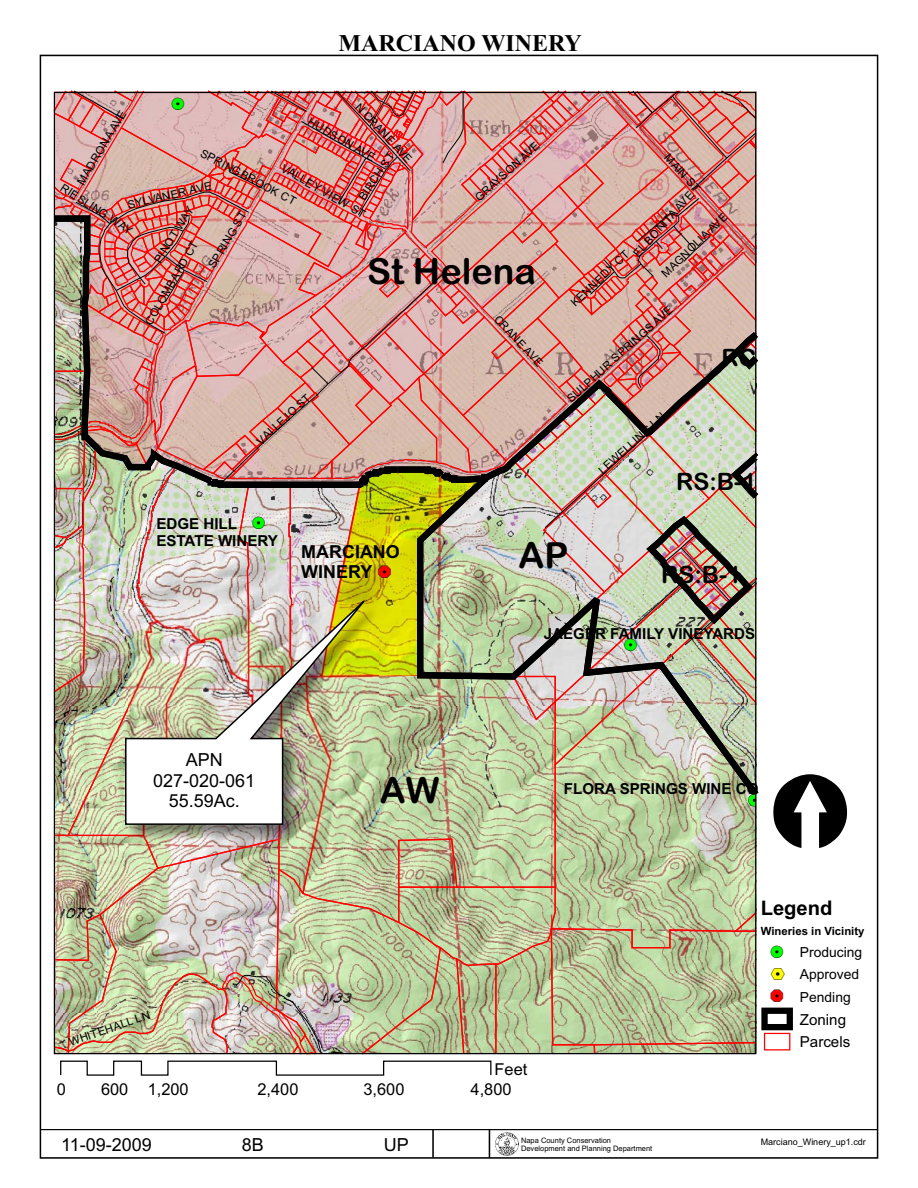
<style>
.page{position:relative;width:918px;height:1188px;background:#fff}
.page>*{position:absolute;margin:0;border:0;box-sizing:border-box;transform-origin:0 0}
.t1{font:92.1px "ESRI North";color:#000}
.t2{font:36px "Arial Rounded MT Bold";color:#000}
.t3{font:700 24px "Times New Roman";color:#000}
.t4{font:24px "Arial Rounded MT Bold";color:#000}
.t5{font:700 20.25px "Arial";color:#000}
.t6{font:18px/20.1px "Arial";color:#000;text-align:center}
.t7{font:700 17.85px/20px "Arial";color:#000}
.t8{font:17.7px "ESRI Default Marker";color:#0f0}
.t9{font:16.35px "Arial";color:#000}
.t10{font:700 15.15px/17px "Arial";color:#000}
.t11{font:15.15px/22.6px "Arial";color:#000}
.t12{font:13.8px/22.6px "Arial";color:#000}
.t13{font:11.4px "Arial";color:#000}
.t14{font:700 11.4px "Arial";color:#000}
.t15{font:9px "Arial";color:#000}
.t16{font:7.5px "Arial";color:#000}
.s1{color:#000}
.s2{font-family:"ESRI Default Marker";font-weight:400;font-size:17.7px;color:#f00}
.s3{font-family:"ESRI Default Marker";font-weight:400;font-size:17.7px}
.s4{font-family:"ESRI Default Marker";font-size:17.7px;color:#0f0}
.s5{font-family:"ESRI Default Marker";font-size:17.7px}
.s6{font-family:"ESRI Default Marker";font-size:20.25px;color:#ff0}
.s7{font-family:"ESRI Default Marker";font-size:20.25px}
.s8{font-family:"ESRI Default Marker";font-size:17.7px;color:#f00}
</style>
<div class="page">
<hr style="left:41px;top:1129px;width:836px;height:1px;background:#000">
<hr style="left:432px;top:1129px;width:2px;height:29px;background:#000">
<svg style="left:489px;top:1130px;width:1px;height:28px"></svg>
<img style="left:495px;top:1133px;width:23px;height:23px">
<img style="left:53px;top:90px;width:740px;height:986px">
<img style="left:128px;top:826px;width:251px;height:14px">
<img style="left:124px;top:585px;width:255px;height:241px">
<h3 class="t3" style="left:339px;top:35px;width:245px">MARCIANO WINERY</h3>
<h3 class="t8" style="left:172px;top:98px;width:14px">!<span class="s1">.</span></h3>
<p class="t13" style="left:361px;top:102px;width:78px;rotate:47deg">N CRANE AVE</p>
<p class="t13" style="left:76px;top:182px;width:86px;rotate:-59deg">MADRONA AVE</p>
<p class="t13" style="left:311px;top:117px;width:77px;rotate:30deg">HUDSON AVE</p>
<p class="t13" style="left:474px;top:196px;width:83px;rotate:-42deg">GRAYSON AVE</p>
<p class="t13" style="left:203px;top:148px;width:108px;rotate:28deg">SPRINGBROOK CT</p>
<p class="t13" style="left:358px;top:196px;width:56px;rotate:-56deg">BIRCH ST</p>
<p class="t13" style="left:284px;top:163px;width:97px;rotate:30deg">VALLEY VIEW ST</p>
<p class="t13" style="left:127px;top:200px;width:87px;rotate:-13deg">SYLVANER AVE</p>
<p class="t13" style="left:153px;top:260px;width:66px;rotate:-58deg">PINOT WAY</p>
<p class="t13" style="left:64px;top:183px;width:85px;rotate:33deg">RIESLING WAY</p>
<p class="t13" style="left:207px;top:265px;width:65px;rotate:-59deg">SPRING ST</p>
<p class="t13" style="left:144px;top:322px;width:95px;rotate:-60deg">COLOMBARD CT</p>
<h2 class="t2" style="left:367px;top:258px;width:170px">St Helena</h2>
<p class="t13" style="left:499px;top:314px;width:67px;rotate:47deg">CRANE AVE</p>
<p class="t13" style="left:256px;top:440px;width:70px;rotate:-43deg">VALLEJO ST</p>
<p class="t13" style="left:670px;top:153px;width:49px;rotate:48deg">MAIN ST</p>
<p class="t13" style="left:632px;top:252px;width:86px;rotate:-48deg">EL BONITA AVE</p>
<p class="t13" style="left:660px;top:272px;width:89px;rotate:-44deg">MAGNOLIA AVE</p>
<p class="t13" style="left:570px;top:301px;width:77px;rotate:-43deg">KENNEDY CT</p>
<p class="t13" style="left:566px;top:397px;width:139px;rotate:-42deg">SULPHUR SPRINGS AVE</p>
<h3 class="t4" style="left:722px;top:349px;width:36px">RC</h3>
<p class="t13" style="left:598px;top:469px;width:87px;rotate:-42deg">LEWELLING LN</p>
<h3 class="t4" style="left:676px;top:472px;width:82px">RS:B-1</h3>
<h3 class="t8" style="left:252px;top:517px;width:14px">!<span class="s1">.</span></h3>
<h3 class="t10" style="left:156px;top:517px;width:123px">EDGE HILL<br>ESTATE WINERY</h3>
<h3 class="t7" style="left:301px;top:544px;width:100px">MARCIANO<br>WINERY <span class="s2">&amp;</span><span class="s3">3</span></h3>
<h3 class="t6" style="left:153px;top:752px;width:104px">APN<br>027-020-061<br>55.59Ac.</h3>
<h2 class="t2" style="left:380px;top:776px;width:61px">AW</h2>
<p class="t13" style="left:68px;top:1038px;width:87px;rotate:-19deg">WHITEHALL LN</p>
<h2 class="t2" style="left:519px;top:542px;width:51px">AP</h2>
<h3 class="t4" style="left:661px;top:566px;width:82px">RS:B-1</h3>
<h3 class="t10" style="left:544px;top:626px;width:213px">JAEGER FAMILY VINEYARDS</h3>
<h3 class="t8" style="left:625px;top:639px;width:14px">!<span class="s1">.</span></h3>
<h3 class="t10" style="left:564px;top:781px;width:196px">FLORA SPRINGS WINE CO</h3>
<h1 class="t1" style="left:773px;top:766px;width:75px">[</h1>
<h3 class="t9" style="left:495px;top:1063px;width:34px">Feet</h3>
<h3 class="t5" style="left:761px;top:900px;width:73px">Legend</h3>
<p class="t14" style="left:761px;top:927px;width:105px">Wineries in Vicinity</p>
<p class="t12" style="left:771px;top:942px;width:93px"><span class="s4">!</span><span class="s5">.</span> Producing <span class="s6">%</span><span class="s7">2</span> Approved <span class="s8">&amp;</span><span class="s5">3</span> Pending</p>
<h3 class="t11" style="left:800px;top:1009px;width:52px">Zoning<br>Parcels</h3>
<h3 class="t9" style="left:57px;top:1083px;width:11px">0</h3>
<h3 class="t9" style="left:148px;top:1083px;width:43px">1,200</h3>
<h3 class="t9" style="left:257px;top:1083px;width:43px">2,400</h3>
<h3 class="t9" style="left:363px;top:1083px;width:43px">3,600</h3>
<h3 class="t9" style="left:471px;top:1083px;width:43px">4,800</h3>
<h3 class="t9" style="left:101px;top:1083px;width:29px">600</h3>
<h3 class="t6" style="left:61px;top:1136px;width:92px">11-09-2009</h3>
<h3 class="t6" style="left:242px;top:1136px;width:24px">8B</h3>
<h3 class="t6" style="left:384px;top:1136px;width:26px">UP</h3>
<p class="t16" style="left:521px;top:1138px;width:92px">Napa County Conservation</p>
<p class="t15" style="left:761px;top:1138px;width:107px">Marciano_Winery_up1.cdr</p>
<p class="t16" style="left:521px;top:1146px;width:133px">Development and Planning Department</p>
</div>
